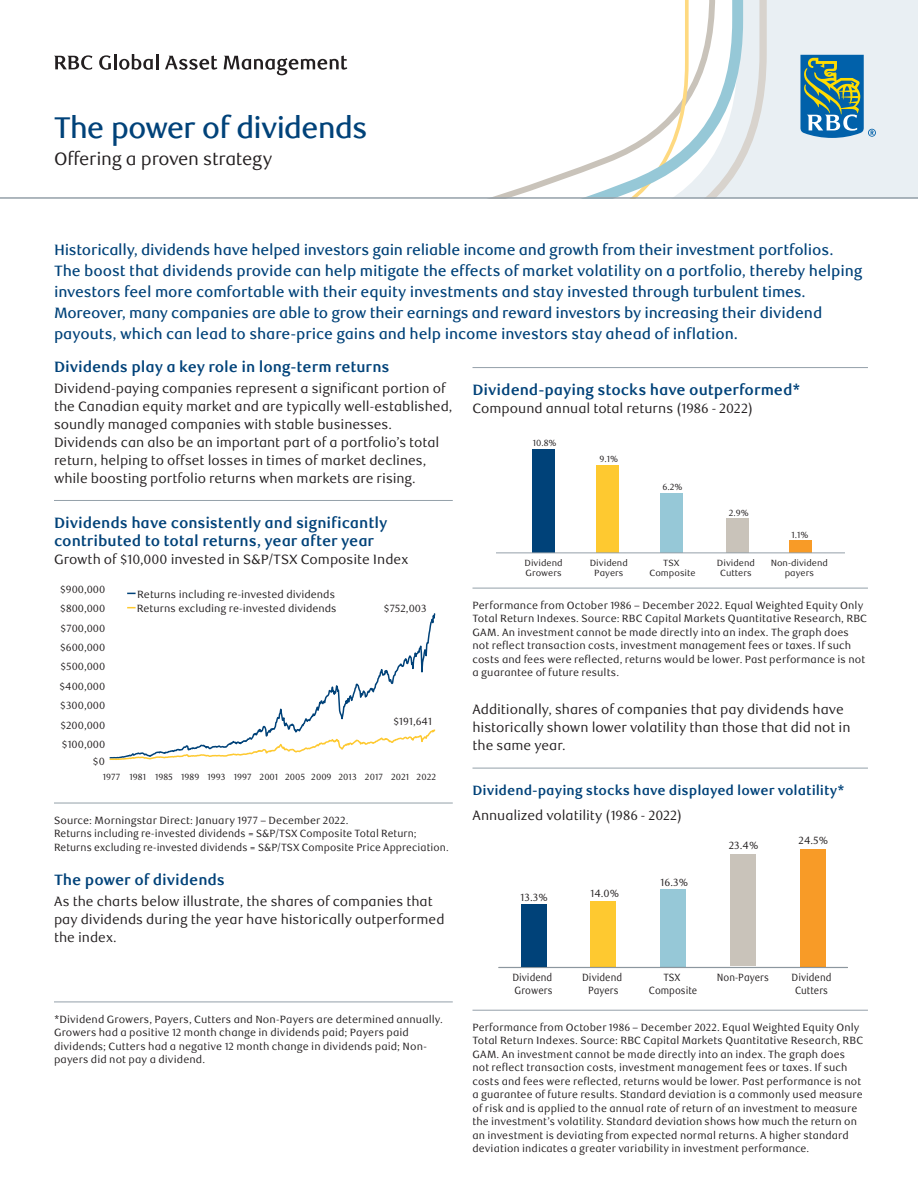
<style>
.page{position:relative;width:918px;height:1188px;background:#fff}
.page>*{position:absolute;margin:0;border:0;box-sizing:border-box;transform-origin:0 0}
.H1_Primary_Headline{font:500 30px "RBC Display";letter-spacing:-.015em;color:#004279}
.H1_Primary_Headline-2{font:18px "RBC Text";letter-spacing:-.015em;color:#231f20}
.P_Intro_text{font:500 15px/21px "RBC Text";letter-spacing:-.01em;color:#004279}
.H3_Chart_Table_Title{font:700 15px/18px "RBC Text";letter-spacing:-.005em;color:#004279}
.H2_Subhead{font:700 15px "RBC Text";letter-spacing:-.005em;color:#004279}
.P_Body{font:13.5px/18px "RBC Text";color:#231f20}
.H4_Chart_Table_Title{font:13.5px "RBC Text";color:#231f20}
.H3_Chart_Table_Title-2{font:700 13.5px "RBC Text";color:#004279}
.H3_Chart_Table_Title-3{font:13.5px "RBC Text";color:#231f20}
.P_Chart_Footnotes_KL{font:10.5px/13.5px "RBC Text";letter-spacing:.01em;color:#231f20}
.T_Table_Footnotes{font:10.5px/13.5px "RBC Text";letter-spacing:.005em;color:#231f20;scale:.96 1}
.P_Chart_Footnotes_KL-2{font:10.5px/13.2px "RBC Text";letter-spacing:.01em;color:#231f20;text-align:center;scale:.9 1}
.t1{font:9px/10.5px "RBC Text";color:#231f20;text-align:center}
</style>
<div class="page">
<div style="left:0;top:0;width:918px;height:199px;background:#e9eff3"></div>
<svg style="left:743px;top:0;width:24px;height:161px"></svg>
<div style="left:0;top:0;width:743px;height:197px;background:#fff"></div>
<svg style="left:800px;top:55px;width:76px;height:83px"></svg>
<hr style="left:0;top:197px;width:918px;height:2px;background:#94a0a9">
<svg style="left:54px;top:55px;width:38px;height:15px"></svg>
<svg style="left:99px;top:55px;width:12px;height:15px"></svg>
<hr style="left:114px;top:54px;width:3px;height:15px;background:#231f20">
<svg style="left:119px;top:54px;width:39px;height:16px"></svg>
<svg style="left:165px;top:56px;width:52px;height:14px"></svg>
<svg style="left:224px;top:56px;width:123px;height:19px;background:#bebdbd"></svg>
<hr style="left:54px;top:500px;width:399px;height:1px;background:#94a0a9">
<hr style="left:54px;top:803px;width:399px;height:1px;background:#94a0a9">
<hr style="left:54px;top:1002px;width:399px;height:1px;background:#94a0a9">
<svg style="left:127px;top:607px;width:309px;height:121px"></svg>
<svg style="left:109px;top:728px;width:327px;height:32px"></svg>
<hr style="left:472px;top:367px;width:396px;height:1px;background:#94a0a9">
<hr style="left:472px;top:588px;width:396px;height:1px;background:#94a0a9">
<hr style="left:472px;top:768px;width:396px;height:1px;background:#94a0a9">
<hr style="left:472px;top:1010px;width:396px;height:1px;background:#94a0a9">
<div style="left:789px;top:540px;width:23px;height:13px;background:#f89b27"></div>
<div style="left:726px;top:519px;width:23px;height:34px;background:#c9c3ba"></div>
<div style="left:661px;top:493px;width:22px;height:60px;background:#96c8d7"></div>
<div style="left:596px;top:465px;width:23px;height:88px;background:#fec930"></div>
<div style="left:532px;top:450px;width:23px;height:103px;background:#004279"></div>
<hr style="left:496px;top:553px;width:349px;height:1px;background:#94a0a9">
<div style="left:521px;top:904px;width:25px;height:63px;background:#004279"></div>
<div style="left:591px;top:901px;width:25px;height:66px;background:#fec930"></div>
<div style="left:661px;top:889px;width:25px;height:78px;background:#96c8d7"></div>
<div style="left:730px;top:855px;width:25px;height:111px;background:#c9c3ba"></div>
<div style="left:800px;top:849px;width:25px;height:118px;background:#f89b27"></div>
<hr style="left:499px;top:967px;width:349px;height:1px;background:#94a0a9">
<h1 class="H1_Primary_Headline" style="left:54px;top:110px;width:315px">The power of dividends</h1>
<h1 class="H1_Primary_Headline-2" style="left:54px;top:148px;width:220px">Offering a proven strategy</h1>
<p class="P_Intro_text" style="left:54px;top:240px;width:810px">Historically, dividends have helped investors gain reliable income and growth from their investment portfolios.<br>The boost that dividends provide can help mitigate the effects of market volatility on a portfolio, thereby helping investors feel more comfortable with their equity investments and stay invested through turbulent times.<br>Moreover, many companies are able to grow their earnings and reward investors by increasing their dividend payouts, which can lead to share-price gains and help income investors stay ahead of inflation.</p>
<h2 class="H2_Subhead" style="left:54px;top:358px;width:337px">Dividends play a key role in long-term returns</h2>
<p class="P_Body" style="left:54px;top:380px;width:400px">Dividend-paying companies represent a significant portion of the Canadian equity market and are typically well-established, soundly managed companies with stable businesses.<br>Dividends can also be an important part of a portfolio’s total return, helping to offset losses in times of market declines, while boosting portfolio returns when markets are rising.</p>
<h3 class="H3_Chart_Table_Title" style="left:54px;top:514px;width:335px">Dividends have consistently and significantly contributed to total returns, year after year</h3>
<h4 class="H4_Chart_Table_Title" style="left:54px;top:551px;width:356px">Growth of $10,000 invested in S&amp;P/TSX Composite Index</h4>
<h3 class="H3_Chart_Table_Title" style="left:472px;top:381px;width:330px">Dividend-paying stocks have outperformed*</h3>
<h3 class="H3_Chart_Table_Title-3" style="left:472px;top:400px;width:282px">Compound annual total returns (1986 - 2022)</h3>
<p class="t1" style="left:533px;top:438px;width:25px">10.8%</p>
<p class="t1" style="left:599px;top:454px;width:20px">9.1%</p>
<p class="t1" style="left:663px;top:482px;width:22px">6.2%</p>
<p class="t1" style="left:729px;top:508px;width:22px">2.9%</p>
<p class="t1" style="left:791px;top:529px;width:19px">1.1%</p>
<p class="t1" style="left:525px;top:557px;width:40px;text-align:left">Dividend<br>Growers</p>
<p class="t1" style="left:590px;top:557px;width:40px">Dividend<br>Payers</p>
<p class="t1" style="left:650px;top:557px;width:48px">TSX<br>Composite</p>
<p class="t1" style="left:717px;top:557px;width:40px">Dividend<br>Cutters</p>
<p class="t1" style="left:771px;top:557px;width:59px">Non-dividend payers</p>
<p class="P_Chart_Footnotes_KL" style="left:472px;top:599px;width:396px">Performance from October 1986 – December 2022. Equal Weighted Equity Only Total Return Indexes. Source: RBC Capital Markets Quantitative Research, RBC GAM. An investment cannot be made directly into an index. The graph does not reflect transaction costs, investment management fees or taxes. If such costs and fees were reflected, returns would be lower. Past performance is not a guarantee of future results.</p>
<p class="P_Body" style="left:472px;top:701px;width:380px">Additionally, shares of companies that pay dividends have historically shown lower volatility than those that did not in the same year.</p>
<h3 class="H3_Chart_Table_Title-2" style="left:472px;top:783px;width:374px">Dividend-paying stocks have displayed lower volatility*</h3>
<h4 class="H4_Chart_Table_Title" style="left:472px;top:808px;width:211px">Annualized volatility (1986 - 2022)</h4>
<p class="P_Chart_Footnotes_KL" style="left:60px;top:583px;width:47px">$900,000</p>
<p class="P_Chart_Footnotes_KL" style="left:137px;top:587px;width:201px;line-height:14.4px">Returns including re-invested dividends<br>Returns excluding re-invested dividends</p>
<p class="P_Chart_Footnotes_KL" style="left:384px;top:602px;width:44px">$752,003</p>
<p class="P_Chart_Footnotes_KL" style="left:60px;top:602px;width:47px">$800,000</p>
<p class="P_Chart_Footnotes_KL" style="left:61px;top:621px;width:46px">$700,000</p>
<p class="P_Chart_Footnotes_KL" style="left:60px;top:641px;width:47px">$600,000</p>
<p class="P_Chart_Footnotes_KL" style="left:60px;top:660px;width:46px">$500,000</p>
<p class="P_Chart_Footnotes_KL" style="left:59px;top:680px;width:47px">$400,000</p>
<p class="P_Chart_Footnotes_KL" style="left:60px;top:699px;width:47px">$300,000</p>
<p class="P_Chart_Footnotes_KL" style="left:393px;top:715px;width:40px">$191,641</p>
<p class="P_Chart_Footnotes_KL" style="left:60px;top:719px;width:46px">$200,000</p>
<p class="P_Chart_Footnotes_KL" style="left:62px;top:738px;width:45px">$100,000</p>
<p class="P_Chart_Footnotes_KL" style="left:93px;top:755px;width:13px">$0</p>
<p class="t1" style="left:103px;top:771px;width:335px">1977 1981 1985 1989 1993 1997 2001 2005 2009 2013 2017 2021 2022</p>
<p class="P_Chart_Footnotes_KL" style="left:54px;top:814px;width:296px">Source: Morningstar Direct: January 1977 – December 2022.</p>
<p class="T_Table_Footnotes" style="left:54px;top:827px;width:413px">Returns including re-invested dividends = S&amp;P/TSX Composite Total Return;<br>Returns excluding re-invested dividends = S&amp;P/TSX Composite Price Appreciation.</p>
<h2 class="H2_Subhead" style="left:54px;top:871px;width:172px">The power of dividends</h2>
<p class="P_Body" style="left:54px;top:892px;width:392px">As the charts below illustrate, the shares of companies that pay dividends during the year have historically outperformed the index.</p>
<p class="P_Chart_Footnotes_KL" style="left:799px;top:834px;width:31px">24.5%</p>
<p class="P_Chart_Footnotes_KL" style="left:729px;top:839px;width:31px">23.4%</p>
<p class="P_Chart_Footnotes_KL" style="left:661px;top:875px;width:29px">16.3%</p>
<p class="P_Chart_Footnotes_KL" style="left:590px;top:886px;width:30px">14.0%</p>
<p class="P_Chart_Footnotes_KL" style="left:521px;top:891px;width:29px">13.3%</p>
<p class="P_Chart_Footnotes_KL" style="left:54px;top:1012px;width:390px">*Dividend Growers, Payers, Cutters and Non-Payers are determined annually.<br>Growers had a positive 12 month change in dividends paid; Payers paid dividends; Cutters had a negative 12 month change in dividends paid; Non&shy;payers did not pay a dividend.</p>
<p class="P_Chart_Footnotes_KL-2" style="left:512px;top:971px;width:46px;text-align:left">Dividend<br>Growers</p>
<p class="P_Chart_Footnotes_KL" style="left:472px;top:1021px;width:392px">Performance from October 1986 – December 2022. Equal Weighted Equity Only Total Return Indexes. Source: RBC Capital Markets Quantitative Research, RBC GAM. An investment cannot be made directly into an index. The graph does not reflect transaction costs, investment management fees or taxes. If such costs and fees were reflected, returns would be lower. Past performance is not a guarantee of future results. Standard deviation is a commonly used measure of risk and is applied to the annual rate of return of an investment to measure the investment’s volatility. Standard deviation shows how much the return on an investment is deviating from expected normal returns. A higher standard deviation indicates a greater variability in investment performance.</p>
<p class="P_Chart_Footnotes_KL-2" style="left:582px;top:971px;width:46px">Dividend<br>Payers</p>
<p class="P_Chart_Footnotes_KL-2" style="left:792px;top:971px;width:46px">Dividend<br>Cutters</p>
<p class="P_Chart_Footnotes_KL-2" style="left:663px;top:971px;width:21px">TSX</p>
<p class="P_Chart_Footnotes_KL-2" style="left:717px;top:971px;width:59px">Non-Payers</p>
<p class="P_Chart_Footnotes_KL-2" style="left:649px;top:984px;width:55px">Composite</p>
</div>
